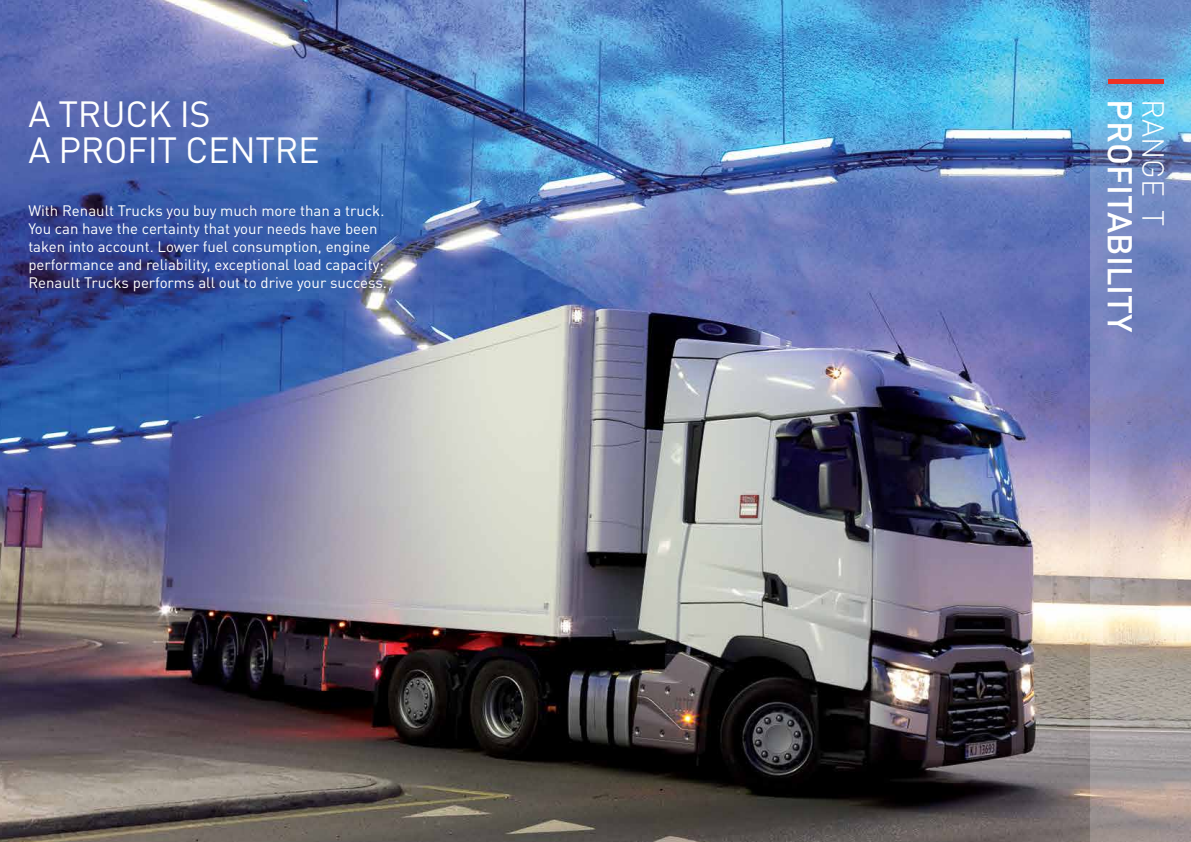
<style>
.page{position:relative;width:1191px;height:842px;background:#fff}
.page>*{position:absolute;margin:0;border:0;box-sizing:border-box;transform-origin:0 0}
.t1{font:36px/36px "DIN Pro";letter-spacing:-.01em;color:#fff}
.t2{font:500 34px "DIN Pro";color:#fff}
.t3{font:300 30.1px "DIN Pro";color:#fff}
.t4{font:15px/18px "DIN Pro";color:#fff}
</style>
<div class="page">
<img style="left:0;top:0;width:1090px;height:842px">
<svg style="left:1090px;top:0;width:101px;height:842px;background:#949eba"></svg>
<div style="left:1108px;top:79px;width:56px;height:5px;background:#ee3124"></div>
<h1 class="t1" style="left:28px;top:94px;width:293px">A TRUCK IS<br>A PROFIT CENTRE</h1>
<p class="t4" style="left:28px;top:201px;width:360px">With Renault Trucks you buy much more than a truck.<br>You can have the certainty that your needs have been taken into account. Lower fuel consumption, engine performance and reliability, exceptional load capacity; Renault Trucks performs all out to drive your success.</p>
<h2 class="t2" style="left:1143px;top:99px;width:235px;rotate:90deg">PROFITABILITY</h2>
<h3 class="t3" style="left:1173px;top:99px;width:126px;rotate:90deg">RANGE T</h3>
</div>
